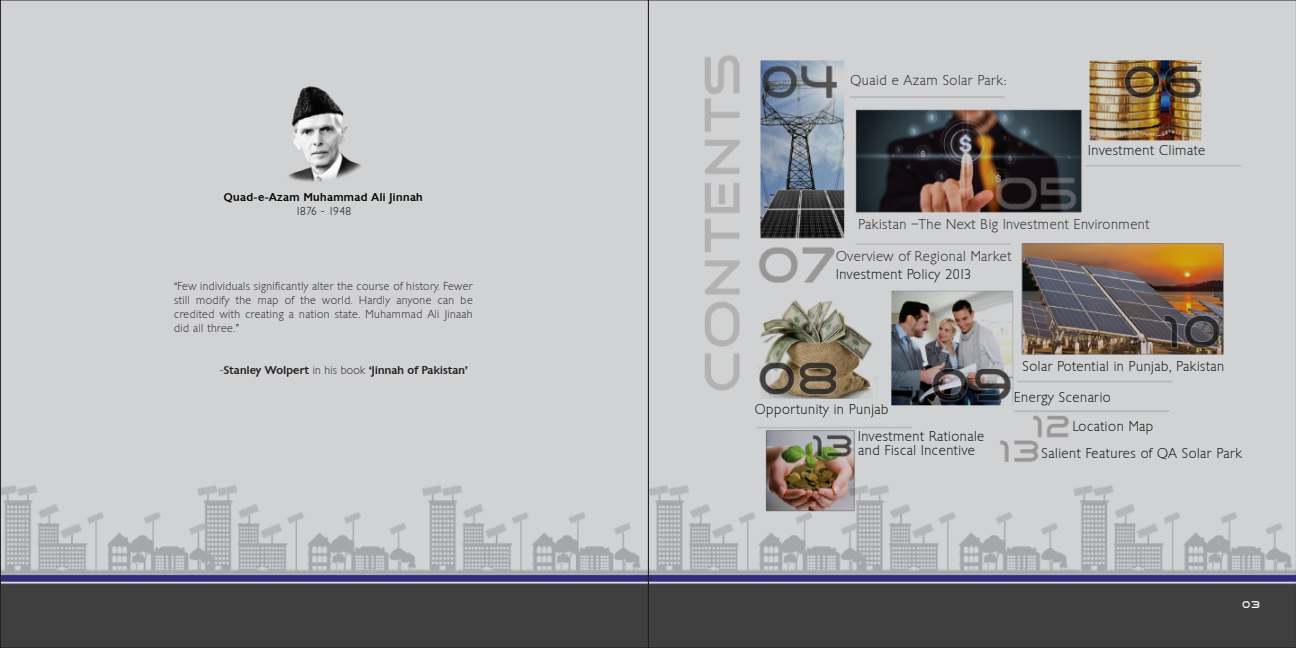
<style>
.page{position:relative;width:1296px;height:648px;background:#fff}
.page>*{position:absolute;margin:0;border:0;box-sizing:border-box;transform-origin:0 0}
.t1{font:200 13.6px/27.5px "Chantilly";letter-spacing:.04em;color:#040503}
.t2{font:200 13.6px "Chantilly";letter-spacing:.04em;color:#231f20}
.t3{font:200 11px/14px "Chantilly";letter-spacing:.04em;color:#231f20;text-align:justify}
.t4{font:500 11px "Chantilly";letter-spacing:.02em;color:#231f20}
.t5{font:500 11px "Chantilly";letter-spacing:.04em;color:#040503}
.t6{font:200 11px "Chantilly";letter-spacing:-.02em;color:#040503}
.t7{font:10px "Good Times";color:#fff}
.s1{font-weight:200}
</style>
<div class="page">
<img style="left:2px;top:2px;width:1292px;height:644px">
<p class="t5" style="left:224px;top:190px;width:200px">Quad-e-Azam Muhammad Ali Jinnah</p>
<p class="t6" style="left:295px;top:204px;width:57px">1876 - 1948</p>
<p class="t3" style="left:174px;top:279px;width:300px">“Few individuals significantly alter the course of history. Fewer still modify the map of the world. Hardly anyone can be credited with creating a nation state. Muhammad Ali Jinaah did all three.”</p>
<p class="t4" style="left:220px;top:363px;width:249px"><span class="s1">-</span>Stanley Wolpert <span class="s1">in his book</span> ‘Jinnah of Pakistan’</p>
<p class="t2" style="left:851px;top:72px;width:157px">Quaid e Azam Solar Park:</p>
<p class="t1" style="left:1088px;top:136px;width:118px">Investment Climate</p>
<p class="t2" style="left:859px;top:216px;width:293px">Pakistan –The Next Big Investment Environment</p>
<p class="t2" style="left:836px;top:248px;width:177px">Overview of Regional Market</p>
<p class="t1" style="left:836px;top:260px;width:137px">Investment Policy 2013</p>
<p class="t1" style="left:755px;top:396px;width:135px">Opportunity in Punjab</p>
<p class="t1" style="left:858px;top:430px;width:128px;line-height:14px">Investment Rationale and Fiscal Incentive</p>
<p class="t1" style="left:1023px;top:352px;width:203px">Solar Potential in Punjab, Pakistan</p>
<p class="t1" style="left:1014px;top:384px;width:98px">Energy Scenario</p>
<p class="t1" style="left:1042px;top:412px;width:202px;text-indent:31px">Location Map<br>Salient Features of QA Solar Park</p>
<p class="t7" style="left:1242px;top:600px;width:19px">03</p>
</div>
